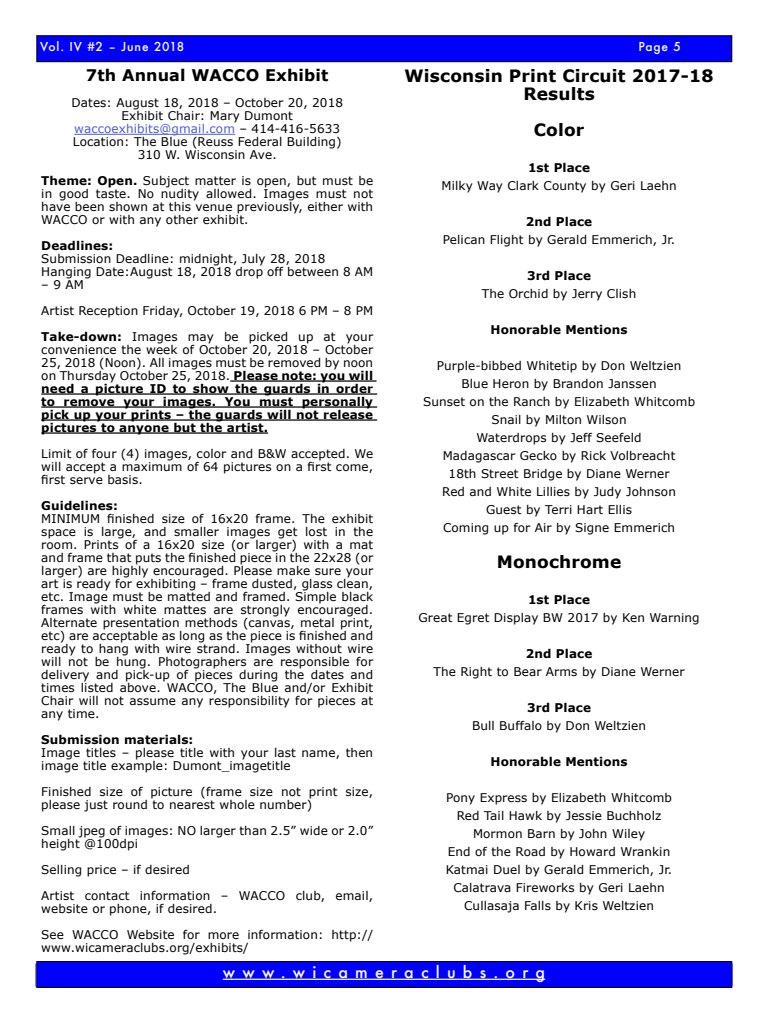
<style>
.page{position:relative;width:768px;height:1024px;background:#fff}
.page>*{position:absolute;margin:0;border:0;box-sizing:border-box;transform-origin:0 0}
.t1{font:700 17px/18px "Verdana";letter-spacing:.01em;color:#000;text-align:center}
.t2{font:500 16px "Futura";letter-spacing:.45em;color:#fff}
.t3{font:700 16px "Verdana";letter-spacing:.01em;color:#000}
.t4{font:12px/13px "Verdana";letter-spacing:.01em;color:#000}
.t5{font:700 12px/13px "Verdana";letter-spacing:.01em;color:#000;text-align:justify}
.t6{font:500 12px "Futura";letter-spacing:.07em;color:#fff}
.s1{color:#4f5cd6}
.s2{font-weight:700}
.s3{font-weight:400}
</style>
<div class="page">
<div style="left:37px;top:962px;width:695px;height:26px;background:#00f"></div>
<div style="left:36px;top:961px;width:696px;height:27px;border:1px solid #000"></div>
<hr style="left:223px;top:979px;width:322px;height:1px;background:#fff">
<div style="left:37px;top:36px;width:695px;height:26px;background:#00f"></div>
<div style="left:36px;top:35px;width:696px;height:27px;border:1px solid #000"></div>
<hr style="left:74px;top:134px;width:161px;height:1px;background:#4f5cd6">
<hr style="left:230px;top:380px;width:147px;height:2px;background:#000">
<hr style="left:41px;top:393px;width:336px;height:2px;background:#000">
<hr style="left:41px;top:406px;width:336px;height:2px;background:#000">
<hr style="left:41px;top:419px;width:336px;height:2px;background:#000">
<hr style="left:41px;top:432px;width:227px;height:2px;background:#000">
<p class="t6" style="left:40px;top:38px;width:146px">Vol. IV #2 – June 2018</p>
<p class="t6" style="left:639px;top:38px;width:44px">Page 5</p>
<h2 class="t3" style="left:86px;top:65px;width:244px">7th Annual WACCO Exhibit</h2>
<p class="t4" style="left:71px;top:96px;width:273px;text-align:center">Dates: August 18, 2018 – October 20, 2018<br>Exhibit Chair: Mary Dumont <span class="s1">waccoexhibits@gmail.com</span> – 414-416-5633<br>Location: The Blue (Reuss Federal Building)<br>310 W. Wisconsin Ave.</p>
<p class="t4" style="left:41px;top:174px;width:333px;text-align:justify"><span class="s2">Theme: Open.</span> Subject matter is open, but must be in good taste. No nudity allowed. Images must not have been shown at this venue previously, either with WACCO or with any other exhibit.</p>
<p class="t5" style="left:41px;top:239px;width:74px">Deadlines:</p>
<p class="t4" style="left:41px;top:252px;width:333px">Submission Deadline: midnight, July 28, 2018<br>Hanging Date:August 18, 2018 drop off between 8 AM</p>
<p class="t4" style="left:41px;top:271px;width:333px;line-height:26px">– 9 AM<br>Artist Reception Friday, October 19, 2018 6 PM – 8 PM<br><span class="s2">Take-down:</span> Images may be picked up at your</p>
<p class="t5" style="left:41px;top:343px;width:333px"><span class="s3">convenience the week of October 20, 2018 – October 25, 2018 (Noon). All images must be removed by noon on Thursday October 25, 2018.</span> Please note: you will need a picture ID to show the guards in order to remove your images. You must personally pick up your prints – the guards will not release pictures to anyone but the artist.</p>
<p class="t4" style="left:41px;top:447px;width:333px;text-align:justify">Limit of four (4) images, color and B&amp;W accepted. We will accept a maximum of 64 pictures on a first come, first serve basis.</p>
<p class="t5" style="left:41px;top:499px;width:78px">Guidelines:</p>
<p class="t4" style="left:41px;top:512px;width:333px;text-align:justify">MINIMUM finished size of 16x20 frame. The exhibit space is large, and smaller images get lost in the room. Prints of a 16x20 size (or larger) with a mat and frame that puts the finished piece in the 22x28 (or larger) are highly encouraged. Please make sure your art is ready for exhibiting – frame dusted, glass clean, etc. Image must be matted and framed. Simple black frames with white mattes are strongly encouraged.<br>Alternate presentation methods (canvas, metal print, etc) are acceptable as long as the piece is finished and ready to hang with wire strand. Images without wire will not be hung. Photographers are responsible for delivery and pick-up of pieces during the dates and times listed above. WACCO, The Blue and/or Exhibit Chair will not assume any responsibility for pieces at any time.</p>
<p class="t5" style="left:41px;top:733px;width:154px">Submission materials:</p>
<p class="t4" style="left:41px;top:746px;width:333px">Image titles – please title with your last name, then image title example: Dumont_imagetitle</p>
<p class="t4" style="left:41px;top:785px;width:333px">Finished size of picture (frame size not print size, please just round to nearest whole number)</p>
<p class="t4" style="left:41px;top:824px;width:333px">Small jpeg of images: NO larger than 2.5” wide or 2.0” height @100dpi</p>
<p class="t4" style="left:41px;top:856px;width:333px;line-height:26px">Selling price – if desired<br>Artist contact information – WACCO club, email,</p>
<p class="t4" style="left:41px;top:895px;width:333px;line-height:26px">website or phone, if desired.<br>See WACCO Website for more information: http://</p>
<p class="t4" style="left:41px;top:941px;width:209px">www.wicameraclubs.org/exhibits/</p>
<h1 class="t1" style="left:405px;top:66px;width:310px">Wisconsin Print Circuit 2017-18<br>Results</h1>
<h1 class="t1" style="left:534px;top:120px;width:52px">Color</h1>
<p class="t5" style="left:528px;top:161px;width:64px">1st Place</p>
<p class="t4" style="left:441px;top:179px;width:237px">Milky Way Clark County by Geri Laehn</p>
<p class="t5" style="left:526px;top:215px;width:68px">2nd Place</p>
<p class="t4" style="left:443px;top:233px;width:234px">Pelican Flight by Gerald Emmerich, Jr.</p>
<p class="t5" style="left:527px;top:269px;width:65px">3rd Place</p>
<p class="t4" style="left:482px;top:287px;width:156px">The Orchid by Jerry Clish</p>
<p class="t5" style="left:491px;top:323px;width:139px">Honorable Mentions</p>
<p class="t4" style="left:423px;top:356px;width:274px;line-height:18px;text-align:center">Purple-bibbed Whitetip by Don Weltzien<br>Blue Heron by Brandon Janssen<br>Sunset on the Ranch by Elizabeth Whitcomb<br>Snail by Milton Wilson<br>Waterdrops by Jeff Seefeld<br>Madagascar Gecko by Rick Volbreacht<br>18th Street Bridge by Diane Werner<br>Red and White Lillies by Judy Johnson<br>Guest by Terri Hart Ellis<br>Coming up for Air by Signe Emmerich</p>
<h1 class="t1" style="left:497px;top:552px;width:126px">Monochrome</h1>
<p class="t5" style="left:528px;top:593px;width:64px">1st Place</p>
<p class="t4" style="left:418px;top:611px;width:283px">Great Egret Display BW 2017 by Ken Warning</p>
<p class="t5" style="left:526px;top:647px;width:68px">2nd Place</p>
<p class="t4" style="left:434px;top:665px;width:253px">The Right to Bear Arms by Diane Werner</p>
<p class="t5" style="left:527px;top:701px;width:65px">3rd Place</p>
<p class="t4" style="left:472px;top:719px;width:176px">Bull Buffalo by Don Weltzien</p>
<p class="t5" style="left:491px;top:755px;width:139px">Honorable Mentions</p>
<p class="t4" style="left:446px;top:788px;width:228px;line-height:18px;text-align:center">Pony Express by Elizabeth Whitcomb<br>Red Tail Hawk by Jessie Buchholz<br>Mormon Barn by John Wiley<br>End of the Road by Howard Wrankin<br>Katmai Duel by Gerald Emmerich, Jr.<br>Calatrava Fireworks by Geri Laehn<br>Cullasaja Falls by Kris Weltzien</p>
<h2 class="t2" style="left:223px;top:961px;width:324px">www.wicameraclubs.org</h2>
</div>
